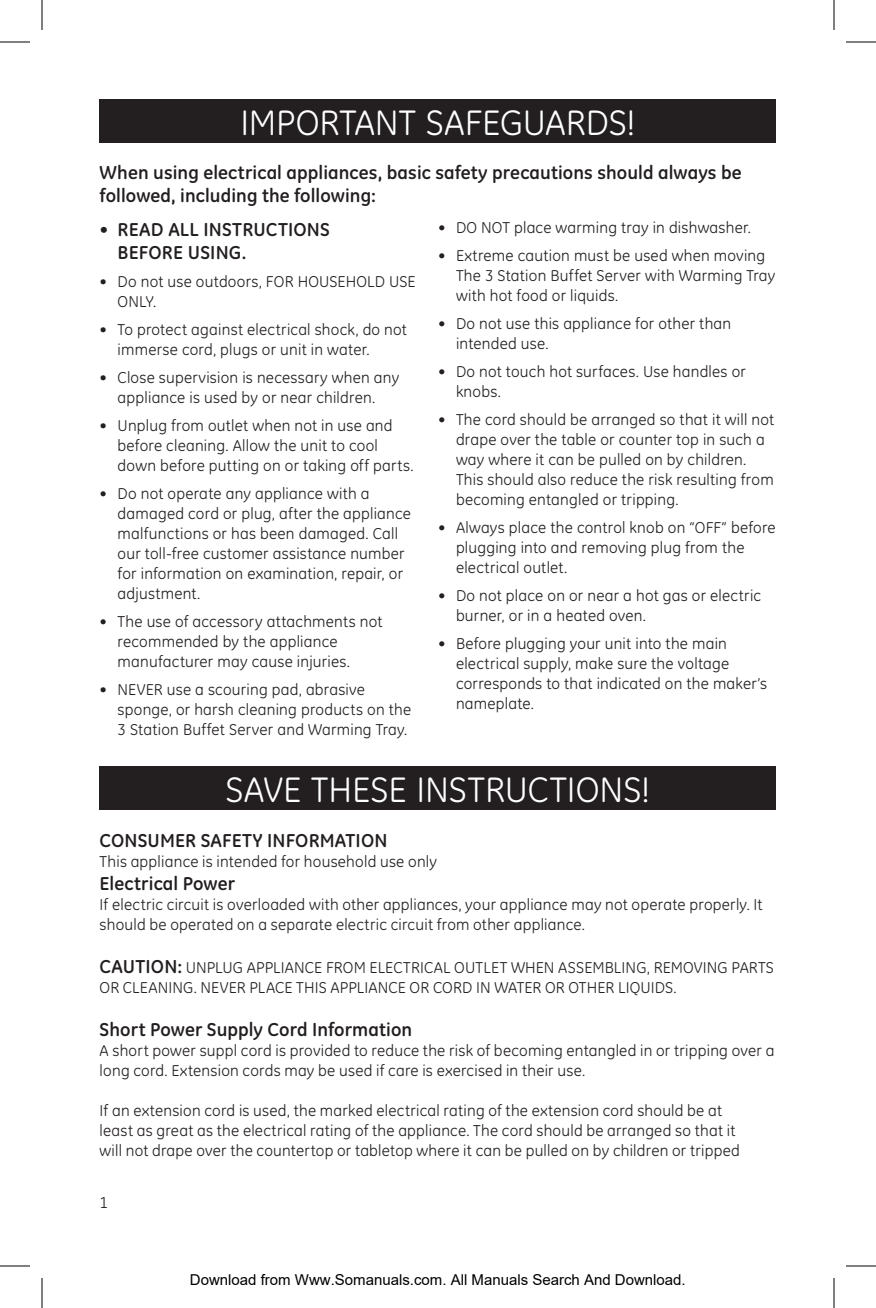
<style>
.page{position:relative;width:876px;height:1308px;background:#fff}
.page>*{position:absolute;margin:0;border:0;box-sizing:border-box;transform-origin:0 0}
.t1{font:36px "GE Inspira";letter-spacing:-.005em;color:#fff}
.t2{font:700 19px/23px "GE Inspira";letter-spacing:.005em;color:#231f20}
.t3{font:16px/20px "GE Inspira";letter-spacing:.015em;color:#231f20}
.t4{font:15px "Arial";color:#000}
.s1{font-weight:700;font-size:19px}
</style>
<div class="page">
<div style="left:100px;top:766px;width:676px;height:43px;background:#231f20"></div>
<div style="left:100px;top:100px;width:676px;height:43px;background:#231f20"></div>
<hr style="left:0;top:42px;width:30px;height:1px;background:#000">
<hr style="left:846px;top:42px;width:30px;height:1px;background:#000">
<hr style="left:0;top:1266px;width:30px;height:1px;background:#000">
<hr style="left:846px;top:1266px;width:30px;height:1px;background:#000">
<hr style="left:42px;top:0;width:1px;height:30px;background:#000">
<hr style="left:42px;top:1278px;width:1px;height:30px;background:#000">
<hr style="left:834px;top:0;width:1px;height:30px;background:#000">
<hr style="left:834px;top:1278px;width:1px;height:30px;background:#000">
<h1 class="t1" style="left:240px;top:102px;width:397px">IMPORTANT SAFEGUARDS!</h1>
<p class="t2" style="left:100px;top:161px;width:644px">When using electrical appliances, basic safety precautions should always be followed, including the following:</p>
<p class="t2" style="left:100px;top:217px;width:10px">•</p>
<p class="t3" style="left:100px;top:271px;width:9px">•</p>
<p class="t3" style="left:100px;top:319px;width:9px">•</p>
<p class="t3" style="left:100px;top:367px;width:9px">•</p>
<p class="t3" style="left:100px;top:415px;width:9px">•</p>
<p class="t3" style="left:100px;top:483px;width:9px">•</p>
<p class="t3" style="left:100px;top:611px;width:9px">•</p>
<p class="t3" style="left:100px;top:679px;width:9px">•</p>
<p class="t2" style="left:118px;top:217px;width:214px">READ ALL INSTRUCTIONS<br>BEFORE USING.</p>
<p class="t3" style="left:118px;top:271px;width:300px">Do not use outdoors, FOR HOUSEHOLD USE<br>ONLY.</p>
<p class="t3" style="left:118px;top:319px;width:291px">To protect against electrical shock, do not immerse cord, plugs or unit in water.</p>
<p class="t3" style="left:118px;top:367px;width:283px">Close supervision is necessary when any appliance is used by or near children.</p>
<p class="t3" style="left:118px;top:415px;width:298px">Unplug from outlet when not in use and before cleaning. Allow the unit to cool down before putting on or taking off parts.</p>
<p class="t3" style="left:118px;top:483px;width:295px">Do not operate any appliance with a damaged cord or plug, after the appliance malfunctions or has been damaged. Call our toll-free customer assistance number for information on examination, repair, or adjustment.</p>
<p class="t3" style="left:118px;top:611px;width:266px">The use of accessory attachments not recommended by the appliance manufacturer may cause injuries.</p>
<p class="t3" style="left:118px;top:679px;width:295px">NEVER use a scouring pad, abrasive sponge, or harsh cleaning products on the<br>3 Station Buffet Server and Warming Tray.</p>
<p class="t3" style="left:438px;top:213px;width:9px;line-height:28px">• •</p>
<p class="t3" style="left:438px;top:313px;width:9px">•</p>
<p class="t3" style="left:438px;top:361px;width:9px">•</p>
<p class="t3" style="left:438px;top:409px;width:9px">•</p>
<p class="t3" style="left:438px;top:517px;width:9px">•</p>
<p class="t3" style="left:438px;top:585px;width:9px">•</p>
<p class="t3" style="left:438px;top:633px;width:9px">•</p>
<p class="t3" style="left:456px;top:213px;width:311px;line-height:28px">DO NOT place warming tray in dishwasher.<br>Extreme caution must be used when moving</p>
<p class="t3" style="left:456px;top:265px;width:321px">The 3 Station Buffet Server with Warming Tray with hot food or liquids.</p>
<p class="t3" style="left:456px;top:313px;width:277px">Do not use this appliance for other than intended use.</p>
<p class="t3" style="left:456px;top:361px;width:292px">Do not touch hot surfaces. Use handles or knobs.</p>
<p class="t3" style="left:456px;top:409px;width:320px">The cord should be arranged so that it will not drape over the table or counter top in such a way where it can be pulled on by children.<br>This should also reduce the risk resulting from becoming entangled or tripping.</p>
<p class="t3" style="left:456px;top:517px;width:321px">Always place the control knob on “OFF” before plugging into and removing plug from the electrical outlet.</p>
<p class="t3" style="left:456px;top:585px;width:307px">Do not place on or near a hot gas or electric burner, or in a heated oven.</p>
<p class="t3" style="left:456px;top:633px;width:313px">Before plugging your unit into the main electrical supply, make sure the voltage corresponds to that indicated on the maker’s nameplate.</p>
<h1 class="t1" style="left:226px;top:768px;width:426px">SAVE THESE INSTRUCTIONS!</h1>
<p class="t2" style="left:100px;top:828px;width:289px">CONSUMER SAFETY INFORMATION</p>
<p class="t3" style="left:100px;top:851px;width:339px">This appliance is intended for household use only</p>
<p class="t2" style="left:100px;top:871px;width:137px">Electrical Power</p>
<p class="t3" style="left:100px;top:894px;width:665px">If electric circuit is overloaded with other appliances, your appliance may not operate properly. It should be operated on a separate electric circuit from other appliance.</p>
<p class="t3" style="left:100px;top:957px;width:676px"><span class="s1">CAUTION:</span> UNPLUG APPLIANCE FROM ELECTRICAL OUTLET WHEN ASSEMBLING, REMOVING PARTS<br>OR CLEANING. NEVER PLACE THIS APPLIANCE OR CORD IN WATER OR OTHER LIQUIDS.</p>
<p class="t2" style="left:100px;top:1017px;width:314px">Short Power Supply Cord Information</p>
<p class="t3" style="left:100px;top:1040px;width:676px">A short power suppl cord is provided to reduce the risk of becoming entangled in or tripping over a long cord. Extension cords may be used if care is exercised in their use.</p>
<p class="t3" style="left:100px;top:1100px;width:642px">If an extension cord is used, the marked electrical rating of the extension cord should be at least as great as the electrical rating of the appliance. The cord should be arranged so that it will not drape over the countertop or tabletop where it can be pulled on by children or tripped</p>
<p class="t4" style="left:190px;top:1271px;width:497px">Download from Www.Somanuals.com. All Manuals Search And Download.</p>
</div>
